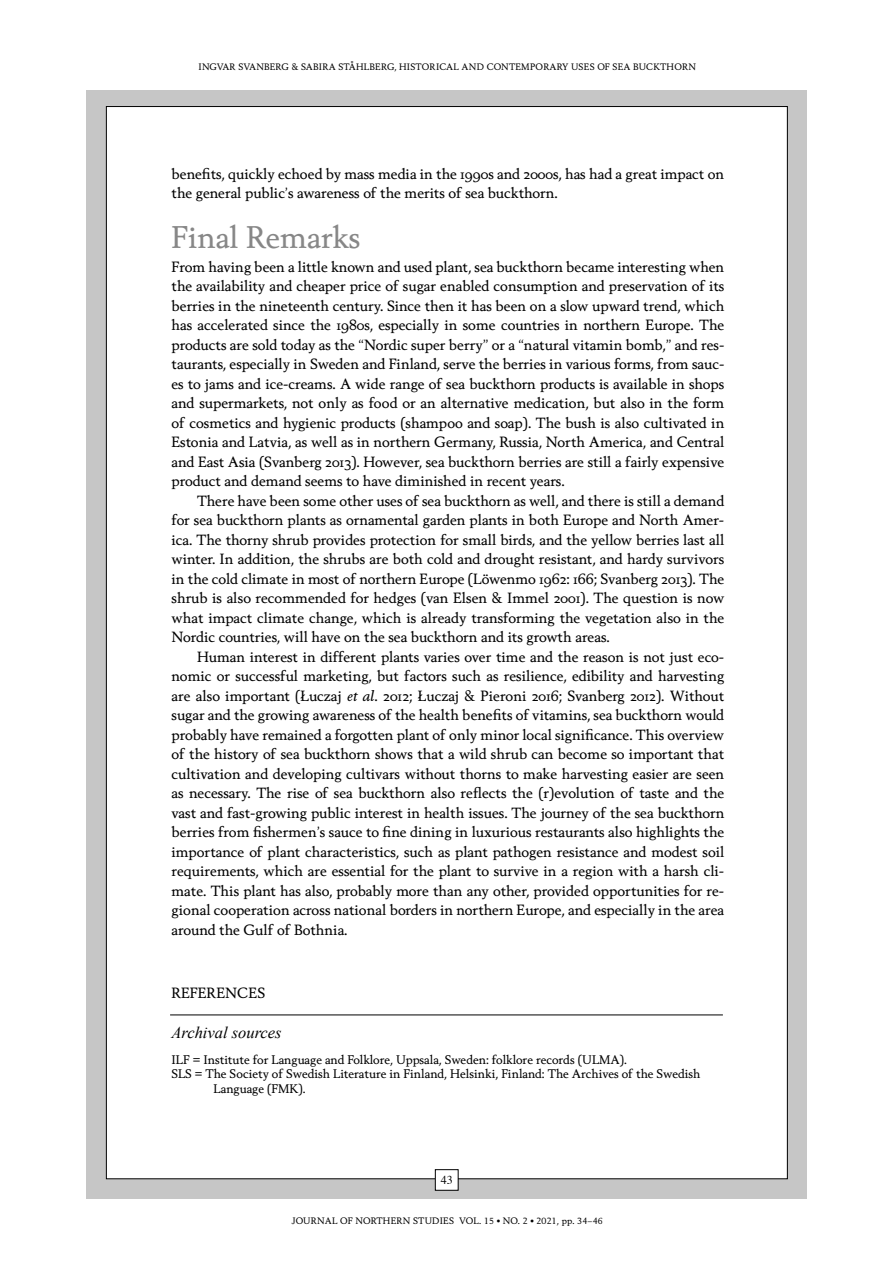
<style>
.page{position:relative;width:893px;height:1263px;background:#fff}
.page>*{position:absolute;margin:0;border:0;box-sizing:border-box;transform-origin:0 0}
.t1{font:30px "Berling Nova Text";color:#878787}
.t2{font:italic 16.5px "Times New Roman";color:#000}
.t3{font:14.25px/19.5px "Berling Nova Text Regular Os F";color:#000;text-align:justify}
.t4{font:14.25px "Berling Nova Text Regular T";color:#000}
.t5{font:12px/14.4px "Berling Nova Text Regular T";color:#000}
.t6{font:12px "Berling Nova Text";color:#000}
.t7{font:12px "Times";color:#000}
.t8{font:9px "Berling Nova Text Regular T";letter-spacing:.025em;color:#000}
.s1{font-family:"Berling Nova Text"}
.s2{font-family:"Berling Nova Text";font-style:italic}
</style>
<div class="page">
<div style="left:86px;top:91px;width:721px;height:1108px;background:#c6c6c6"></div>
<div style="left:106px;top:107px;width:681px;height:1072px;background:#fff"></div>
<div style="left:435px;top:1170px;width:23px;height:20px;background:#fff"></div>
<div style="left:435px;top:1169px;width:23px;height:21px;border:1px solid #000"></div>
<hr style="left:170px;top:1015px;width:553px;height:1px;background:#000">
<p class="t8" style="left:199px;top:61px;width:499px">INGVAR SVANBERG &amp; SABIRA STÅHLBERG, HISTORICAL AND CONTEMPORARY USES OF SEA BUCKTHORN</p>
<p class="t3" style="left:171px;top:164px;width:554px">benefits, quickly echoed by mass media in the 1990s and 2000s, has had a great impact on the general public’s awareness of the merits of sea buckthorn.</p>
<h1 class="t1" style="left:171px;top:218px;width:190px">Final Remarks</h1>
<p class="t3" style="left:171px;top:256px;width:554px">From having been a little known and used plant, sea buckthorn became interesting when the availability and cheaper price of sugar enabled consumption and preservation of its berries in the nineteenth century. Since then it has been on a slow upward trend, which has accelerated since the 1980s, especially in some countries in northern Europe. The products are sold today as the <span class="s1">“</span>Nordic super berry<span class="s1">”</span> or a <span class="s1">“</span>natural vitamin bomb,<span class="s1">”</span> and res&shy;taurants, especially in Sweden and Finland, serve the berries in various forms, from sauc&shy;es to jams and ice-creams. A wide range of sea buckthorn products is available in shops and supermarkets, not only as food or an alternative medication, but also in the form of cosmetics and hygienic products (shampoo and soap). The bush is also cultivated in Estonia and Latvia, as well as in northern Germany, Russia, North America, and Central and East Asia (Svanberg 2013). However, sea buckthorn berries are still a fairly expensive product and demand seems to have diminished in recent years.</p>
<p class="t3" style="left:171px;top:490px;width:554px;text-indent:26px">There have been some other uses of sea buckthorn as well, and there is still a demand for sea buckthorn plants as ornamental garden plants in both Europe and North Amer&shy;ica. The thorny shrub provides protection for small birds, and the yellow berries last all winter. In addition, the shrubs are both cold and drought resistant, and hardy survivors in the cold climate in most of northern Europe (Löwenmo 1962: 166; Svanberg 2013). The shrub is also recommended for hedges (van Elsen &amp; Immel 2001). The question is now what impact climate change, which is already transforming the vegetation also in the Nordic countries, will have on the sea buckthorn and its growth areas.</p>
<p class="t3" style="left:171px;top:646px;width:554px;text-indent:26px">Human interest in different plants varies over time and the reason is not just eco&shy;nomic or successful marketing, but factors such as resilience, edibility and harvesting are also important (Łuczaj <span class="s2">et al</span>. 2012; Łuczaj &amp; Pieroni 2016; Svanberg 2012). Without sugar and the growing awareness of the health benefits of vitamins, sea buckthorn would probably have remained a forgotten plant of only minor local significance. This overview of the history of sea buckthorn shows that a wild shrub can become so important that cultivation and developing cultivars without thorns to make harvesting easier are seen as necessary. The rise of sea buckthorn also reflects the (r)evolution of taste and the vast and fast-growing public interest in health issues. The journey of the sea buckthorn berries from fishermen’s sauce to fine dining in luxurious restaurants also highlights the importance of plant characteristics, such as plant pathogen resistance and modest soil requirements, which are essential for the plant to survive in a region with a harsh cli&shy;mate. This plant has also, probably more than any other, provided opportunities for re&shy;gional cooperation across national borders in northern Europe, and especially in the area around the Gulf of Bothnia.</p>
<p class="t4" style="left:171px;top:984px;width:95px">REFERENCES</p>
<p class="t2" style="left:171px;top:1021px;width:112px">Archival sources</p>
<p class="t6" style="left:171px;top:1052px;width:457px">ILF = Institute for Language and Folklore, Uppsala, Sweden: folklore records (ULMA).</p>
<p class="t5" style="left:213px;top:1066px;width:488px;text-indent:-42px">SLS = The Society of Swedish Literature in Finland, Helsinki, Finland: The Archives of the Swedish<br>Language (FMK).</p>
<p class="t7" style="left:441px;top:1168px;width:13px">43</p>
<p class="t8" style="left:292px;top:1215px;width:313px">JOURNAL OF NORTHERN STUDIES VOL. 15 <sup>•</sup> NO. 2 <sup>•</sup> 2021, pp. 34–46</p>
</div>
